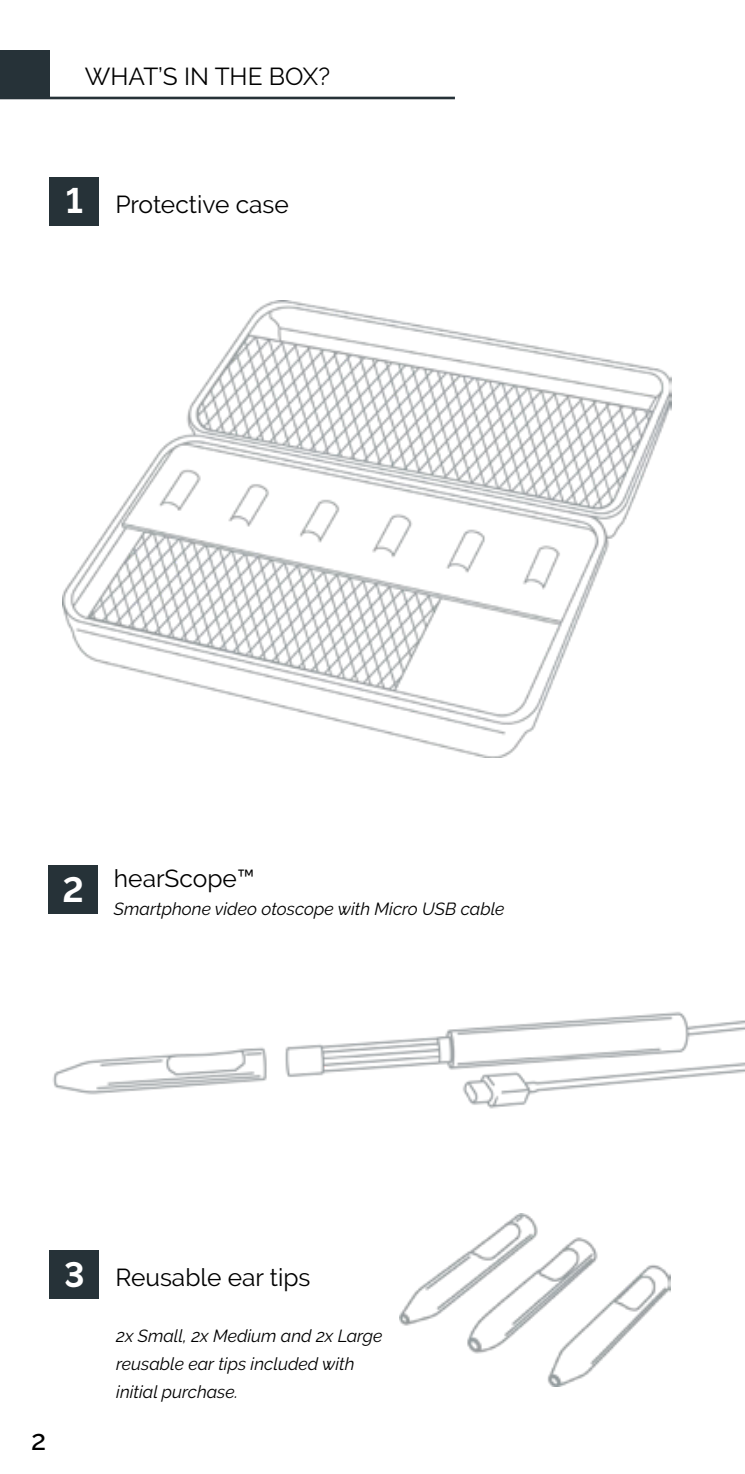
<style>
.page{position:relative;width:745px;height:1474px;background:#fff}
.page>*{position:absolute;margin:0;border:0;box-sizing:border-box;transform-origin:0 0}
.t1{font:700 35px "Raleway";color:#fff}
.t2{font:500 28px "Raleway";color:#000}
.t3{font:24.5px "Raleway";color:#000}
.t4{font:italic 17.5px/28px "Raleway";color:#000}
.s1{font-weight:700;font-size:35px;color:#fff}
</style>
<div class="page">
<hr style="left:0;top:97px;width:454px;height:2px;background:#263238">
<div style="left:0;top:50px;width:50px;height:49px;background:#263238"></div>
<div style="left:50px;top:177px;width:49px;height:49px;background:#263238"></div>
<div style="left:48px;top:865px;width:50px;height:49px;background:#263238"></div>
<div style="left:50px;top:1250px;width:49px;height:49px;background:#263238"></div>
<img style="left:63px;top:300px;width:608px;height:457px">
<img style="left:52px;top:1011px;width:692px;height:98px">
<img style="left:399px;top:1213px;width:270px;height:173px">
<h3 class="t3" style="left:85px;top:62px;width:247px">WHAT’S IN THE BOX?</h3>
<h3 class="t3" style="left:66px;top:190px;width:224px"><span class="s1">1</span> Protective case</h3>
<h1 class="t1" style="left:62px;top:869px;width:23px">2</h1>
<h3 class="t3" style="left:114px;top:864px;width:142px">hearScope™</h3>
<p class="t4" style="left:114px;top:894px;width:392px">Smartphone video otoscope with Micro USB cable</p>
<h2 class="t2" style="left:31px;top:1423px;width:16px">2</h2>
<h3 class="t3" style="left:64px;top:1263px;width:247px"><span class="s1">3</span> Reusable ear tips</h3>
<p class="t4" style="left:116px;top:1321px;width:267px">2x Small, 2x Medium and 2x Large reusable ear tips included with initial purchase.</p>
</div>
